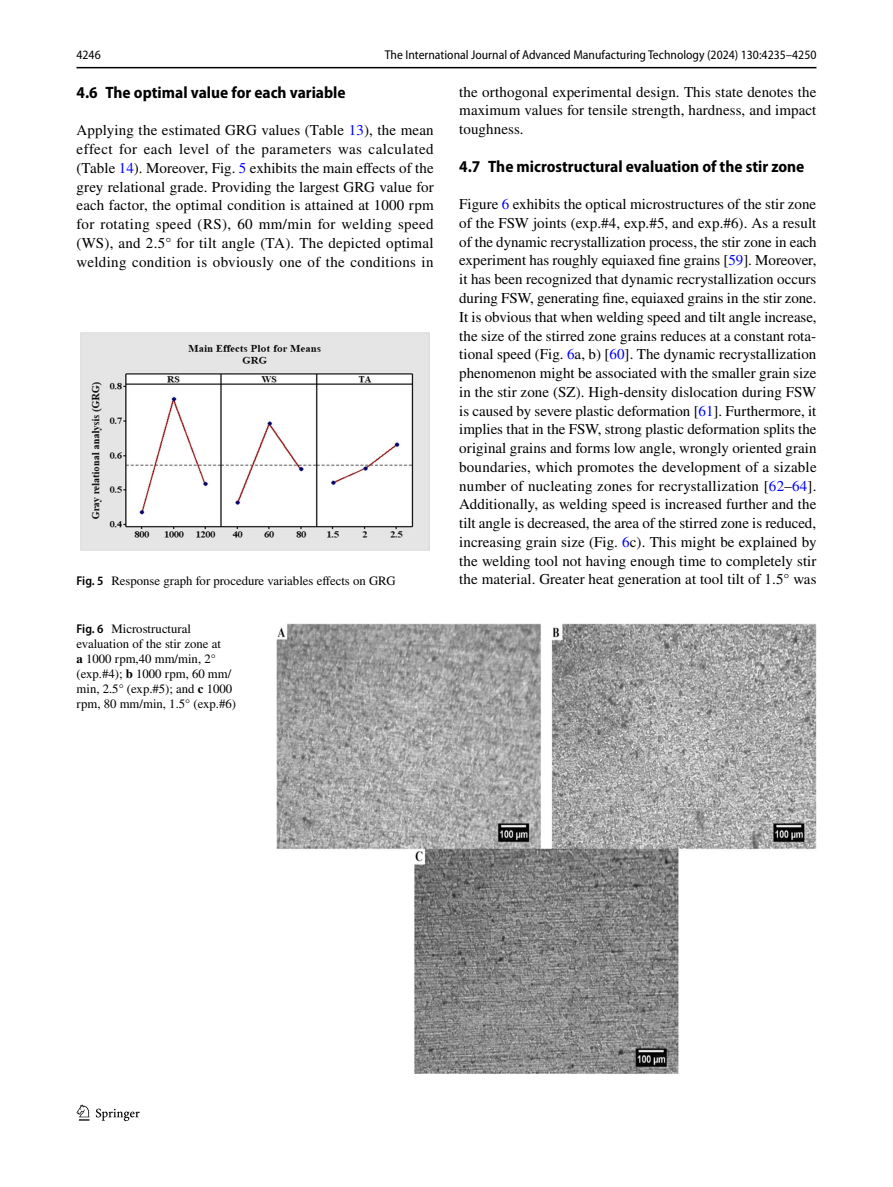
<style>
.page{position:relative;width:893px;height:1187px;background:#fff}
.page>*{position:absolute;margin:0;border:0;box-sizing:border-box;transform-origin:0 0}
.t1{font:700 semi-condensed 16.5px "Myriad Pro";color:#000}
.t2{font:15px/18.8px "STIX";letter-spacing:.005em;color:#000;text-align:justify}
.t3{font:12.75px/15px "STIX";color:#000}
.t4{font:semi-condensed 12.75px "Myriad Pro";color:#000}
.s1{color:#00f}
.s2{font-family:"Myriad Pro";font-weight:600;font-stretch:semi-condensed}
.s3{font-weight:700}
</style>
<div class="page">
<hr style="left:77px;top:67px;width:739px;height:1px;background:#000">
<svg style="left:77px;top:1104px;width:12px;height:16px"></svg>
<svg style="left:96px;top:1108px;width:44px;height:12px"></svg>
<img style="left:81px;top:332px;width:348px;height:218px">
<img style="left:276px;top:623px;width:540px;height:450px">
<p class="t4" style="left:77px;top:48px;width:26px">4246</p>
<p class="t4" style="left:385px;top:48px;width:433px">The International Journal of Advanced Manufacturing Technology (2024) 130:4235–4250</p>
<p class="t1" style="left:77px;top:83px;width:271px">4.6 The optimal value for each variable</p>
<p class="t2" style="left:77px;top:122px;width:359px">Applying the estimated GRG values (Table <span class="s1">13</span>), the mean effect for each level of the parameters was calculated (Table <span class="s1">14</span>). Moreover, Fig. <span class="s1">5</span> exhibits the main effects of the grey relational grade. Providing the largest GRG value for each factor, the optimal condition is attained at 1000 rpm for rotating speed (RS), 60 mm/min for welding speed (WS), and 2.5° for tilt angle (TA). The depicted optimal welding condition is obviously one of the conditions in</p>
<p class="t2" style="left:459px;top:83px;width:359px">the orthogonal experimental design. This state denotes the maximum values for tensile strength, hardness, and impact toughness.</p>
<p class="t1" style="left:459px;top:157px;width:347px">4.7 The microstructural evaluation of the stir zone</p>
<p class="t2" style="left:459px;top:196px;width:359px">Figure <span class="s1">6</span> exhibits the optical microstructures of the stir zone of the FSW joints (exp.#4, exp.#5, and exp.#6). As a result of the dynamic recrystallization process, the stir zone in each experiment has roughly equiaxed fine grains [<span class="s1">59</span>]. Moreover, it has been recognized that dynamic recrystallization occurs during FSW, generating fine, equiaxed grains in the stir zone.<br>It is obvious that when welding speed and tilt angle increase, the size of the stirred zone grains reduces at a constant rota&shy;tional speed (Fig. <span class="s1">6</span>a, b) [<span class="s1">60</span>]. The dynamic recrystallization phenomenon might be associated with the smaller grain size in the stir zone (SZ). High-density dislocation during FSW is caused by severe plastic deformation [<span class="s1">61</span>]. Furthermore, it implies that in the FSW, strong plastic deformation splits the original grains and forms low angle, wrongly oriented grain boundaries, which promotes the development of a sizable number of nucleating zones for recrystallization [<span class="s1">62</span>–<span class="s1">64</span>].<br>Additionally, as welding speed is increased further and the tilt angle is decreased, the area of the stirred zone is reduced, increasing grain size (Fig. <span class="s1">6</span>c). This might be explained by the welding tool not having enough time to completely stir</p>
<p class="t3" style="left:77px;top:574px;width:321px"><span class="s2">Fig. 5</span> Response graph for procedure variables effects on GRG</p>
<p class="t2" style="left:459px;top:571px;width:359px">the material. Greater heat generation at tool tilt of 1.5° was</p>
<p class="t3" style="left:77px;top:622px;width:161px"><span class="s2">Fig. 6</span> Microstructural evaluation of the stir zone at<br><span class="s3">a</span> 1000 rpm,40 mm/min, 2° (exp.#4); <span class="s3">b</span> 1000 rpm, 60 mm/ min, 2.5° (exp.#5); and <span class="s3">c</span> 1000 rpm, 80 mm/min, 1.5° (exp.#6)</p>
</div>
